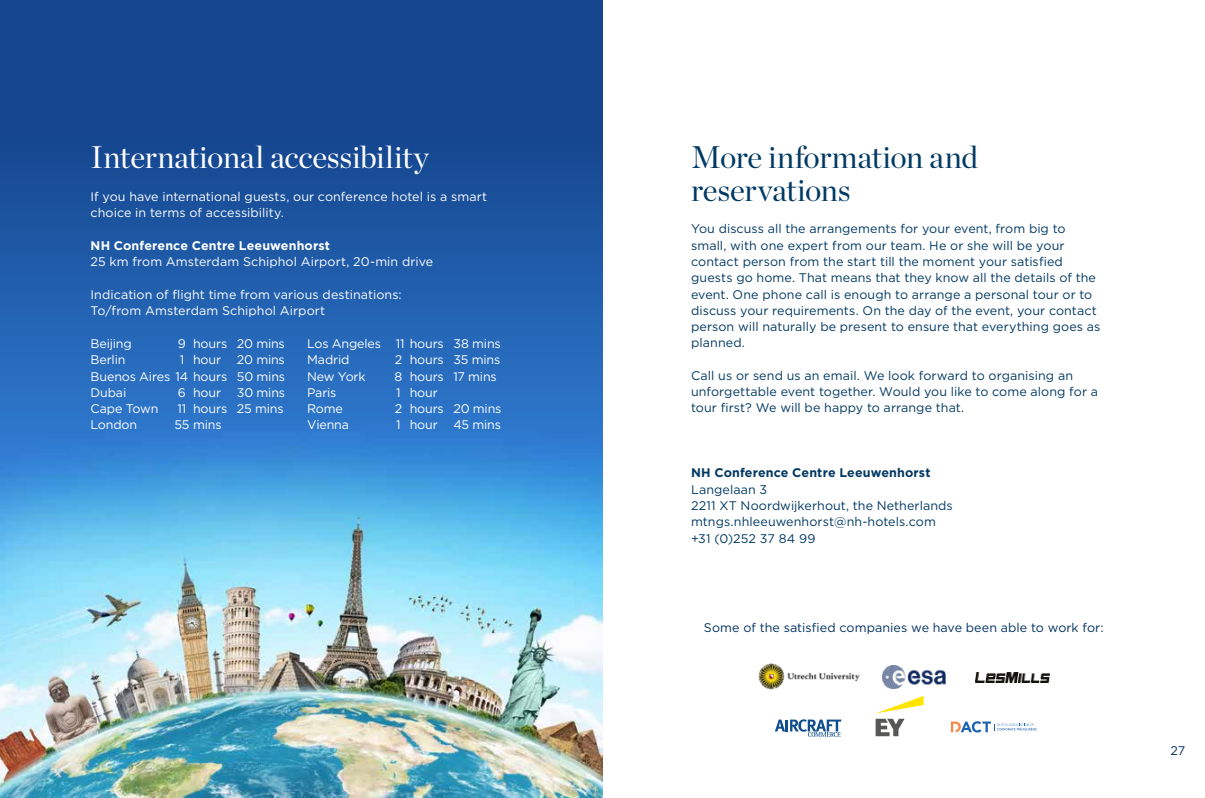
<style>
.page{position:relative;width:1205px;height:798px;background:#fff}
.page>*{position:absolute;margin:0;border:0;box-sizing:border-box;transform-origin:0 0}
.t1{font:31.25px/32.5px "Chronicle Display";letter-spacing:-.01em;color:#003963}
.t2{font:31.25px "Chronicle Display";letter-spacing:-.005em;color:#fff}
.t3{font:12.5px/16.2px "Gotham";letter-spacing:.005em;color:#003963}
.t4{font:12.5px/16.2px "Gotham";letter-spacing:-.01em;color:#fff}
.t5{font:12.5px "Gotham";letter-spacing:.005em;color:#003262}
.t6{font:700 12.5px "Gotham";letter-spacing:.01em;color:#fff}
.t7{font:700 12.5px "Gotham";letter-spacing:.01em;color:#003963}
</style>
<div class="page">
<img style="left:0;top:770px;width:602px;height:27px">
<img style="left:0;top:0;width:602px;height:770px">
<img style="left:758px;top:663px;width:102px;height:27px">
<img style="left:882px;top:665px;width:64px;height:23px">
<img style="left:976px;top:672px;width:73px;height:10px">
<svg style="left:951px;top:721px;width:85px;height:11px"></svg>
<svg style="left:775px;top:719px;width:66px;height:17px"></svg>
<svg style="left:875px;top:696px;width:48px;height:40px"></svg>
<h1 class="t2" style="left:91px;top:133px;width:340px">International accessibility</h1>
<p class="t4" style="left:91px;top:188px;width:398px">If you have international guests, our conference hotel is a smart choice in terms of accessibility.</p>
<p class="t6" style="left:91px;top:237px;width:241px">NH Conference Centre Leeuwenhorst</p>
<p class="t4" style="left:91px;top:253px;width:344px">25 km from Amsterdam Schiphol Airport, 20-min drive</p>
<p class="t4" style="left:91px;top:285px;width:313px">Indication of flight time from various destinations:<br>To/from Amsterdam Schiphol Airport</p>
<p class="t4" style="left:91px;top:335px;width:43px">Beijing</p>
<p class="t4" style="left:178px;top:335px;width:108px">9 hours 20 mins</p>
<p class="t4" style="left:91px;top:351px;width:36px">Berlin</p>
<p class="t4" style="left:180px;top:351px;width:43px">1 hour</p>
<p class="t4" style="left:91px;top:351px;width:196px;text-align:justify;text-indent:146px">20 mins Buenos Aires 14 hours 50 mins Dubai</p>
<p class="t4" style="left:178px;top:384px;width:45px">6 hour</p>
<p class="t4" style="left:237px;top:384px;width:50px">30 mins</p>
<p class="t4" style="left:91px;top:400px;width:69px">Cape Town</p>
<p class="t4" style="left:177px;top:400px;width:108px">11 hours 25 mins</p>
<p class="t4" style="left:91px;top:416px;width:48px">London</p>
<p class="t4" style="left:174px;top:416px;width:49px">55 mins</p>
<p class="t4" style="left:307px;top:335px;width:195px">Los Angeles 11 hours 38 mins<br>Madrid</p>
<p class="t4" style="left:395px;top:351px;width:107px">2 hours 35 mins</p>
<p class="t4" style="left:307px;top:367px;width:60px">New York</p>
<p class="t4" style="left:395px;top:367px;width:104px">8 hours 17 mins</p>
<p class="t4" style="left:307px;top:384px;width:31px">Paris</p>
<p class="t4" style="left:396px;top:384px;width:43px">1 hour</p>
<p class="t4" style="left:307px;top:400px;width:37px">Rome</p>
<p class="t4" style="left:395px;top:400px;width:108px">2 hours 20 mins</p>
<p class="t4" style="left:307px;top:416px;width:43px">Vienna</p>
<p class="t4" style="left:396px;top:416px;width:43px">1 hour</p>
<p class="t4" style="left:453px;top:416px;width:49px">45 mins</p>
<h1 class="t1" style="left:691px;top:139px;width:288px">More information and reservations</h1>
<p class="t3" style="left:691px;top:220px;width:411px">You discuss all the arrangements for your event, from big to small, with one expert from our team. He or she will be your contact person from the start till the moment your satisfied guests go home. That means that they know all the details of the event. One phone call is enough to arrange a personal tour or to discuss your requirements. On the day of the event, your contact person will naturally be present to ensure that everything goes as planned.</p>
<p class="t3" style="left:691px;top:367px;width:408px">Call us or send us an email. We look forward to organising an unforgettable event together. Would you like to come along for a tour first? We will be happy to arrange that.</p>
<p class="t7" style="left:691px;top:464px;width:241px">NH Conference Centre Leeuwenhorst</p>
<p class="t3" style="left:691px;top:480px;width:263px">Langelaan 3<br>2211 XT Noordwijkerhout, the Netherlands mtngs.nhleeuwenhorst@nh-hotels.com +31 (0)252 37 84 99</p>
<p class="t5" style="left:704px;top:619px;width:401px">Some of the satisfied companies we have been able to work for:</p>
<p class="t5" style="left:1170px;top:742px;width:16px">27</p>
</div>
